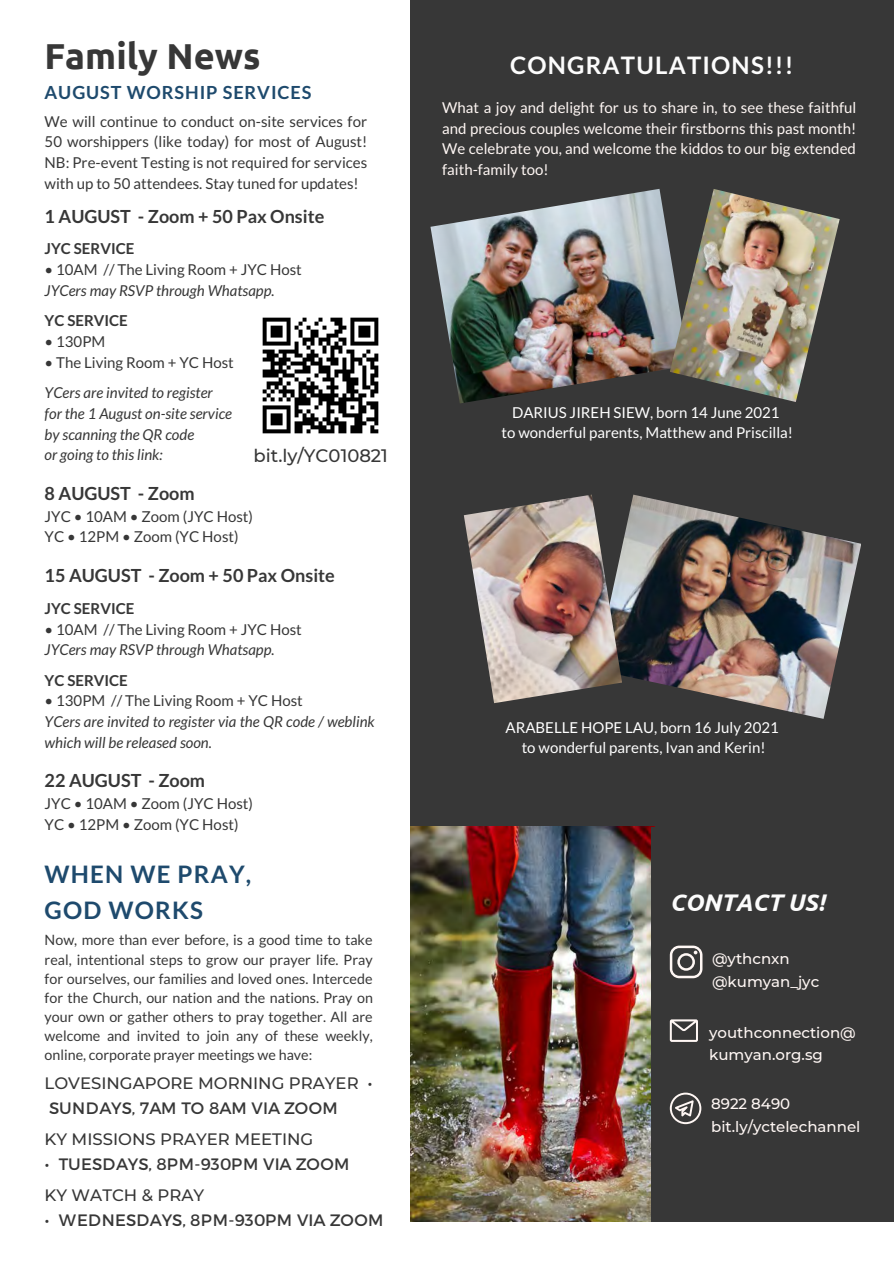
<style>
.page{position:relative;width:894px;height:1264px;background:#fff}
.page>*{position:absolute;margin:0;border:0;box-sizing:border-box;transform-origin:0 0}
.t1{font:700 36px "Ubuntu";color:#373737}
.t2{font:700 24px "Lato";letter-spacing:.05em;color:#1e4a6d}
.t3{font:700 24px "Lato";letter-spacing:.05em;color:#fcfcfc}
.t4{font:italic 700 24px "Ubuntu";color:#fcfcfc}
.t5{font:700 18px "Lato";color:#373737}
.t6{font:700 18px "Lato";letter-spacing:.05em;color:#1e4a6d}
.t7{font:500 18px "Montserrat";color:#373737}
.t8{font:500 16.5px/24.8px "Montserrat";color:#373737}
.t9{font:16.5px "Montserrat";letter-spacing:.01em;color:#373737}
.t10{font:15px/20.7px "Lato";color:#373737;text-align:justify}
.t11{font:italic 15px/20.7px "Lato";color:#373737}
.t12{font:15px/20.7px "Lato";color:#fff7f4;text-align:justify}
.t13{font:15px "Lato";color:#fff}
.t14{font:500 15px/22.5px "Montserrat";color:#fff7f4}
.t15{font:700 15px "Lato";color:#373737}
.t16{font:14.25px/19.2px "Lato";color:#373737;text-align:justify}
.s1{font-weight:400}
.s2{font-weight:500}
</style>
<div class="page">
<div style="left:410px;top:0;width:483px;height:826px;background:#373737"></div>
<img style="left:410px;top:826px;width:241px;height:395px">
<div style="left:651px;top:826px;width:242px;height:395px;background:#373737"></div>
<svg style="left:669px;top:1019px;width:28px;height:22px"></svg>
<svg style="left:669px;top:945px;width:33px;height:33px"></svg>
<svg style="left:669px;top:1092px;width:32px;height:32px"></svg>
<img style="left:262px;top:317px;width:117px;height:117px">
<img style="left:430px;top:189px;width:239px;height:214px">
<img style="left:669px;top:189px;width:170px;height:213px">
<img style="left:622px;top:494px;width:239px;height:225px">
<img style="left:463px;top:494px;width:159px;height:209px">
<p class="t1" style="left:45px;top:35px;width:217px">Family News</p>
<p class="t6" style="left:45px;top:82px;width:268px">AUGUST WORSHIP SERVICES</p>
<p class="t10" style="left:45px;top:111px;width:324px">We will continue to conduct on-site services for 50 worshippers (like today) for most of August!<br>NB: Pre-event Testing is not required for services with up to 50 attendees. Stay tuned for updates!</p>
<p class="t5" style="left:45px;top:205px;width:281px">1 AUGUST - Zoom + 50 Pax Onsite</p>
<p class="t15" style="left:45px;top:240px;width:91px">JYC SERVICE</p>
<p class="t10" style="left:45px;top:259px;width:259px">• 10AM // The Living Room + JYC Host</p>
<p class="t11" style="left:45px;top:279px;width:231px">JYCers may RSVP through Whatsapp.</p>
<p class="t15" style="left:45px;top:311px;width:85px">YC SERVICE</p>
<p class="t10" style="left:45px;top:331px;width:62px">• 130PM</p>
<p class="t10" style="left:45px;top:351px;width:191px">• The Living Room + YC Host</p>
<p class="t11" style="left:45px;top:382px;width:170px">YCers are invited to register</p>
<p class="t11" style="left:45px;top:403px;width:189px">for the 1 August on-site service</p>
<p class="t11" style="left:45px;top:423px;width:151px">by scanning the QR code</p>
<p class="t11" style="left:45px;top:444px;width:119px">or going to this link:</p>
<p class="t7" style="left:253px;top:445px;width:136px">bit.ly/YC010821</p>
<p class="t5" style="left:45px;top:482px;width:151px">8 AUGUST - Zoom</p>
<p class="t10" style="left:45px;top:505px;width:210px">JYC • 10AM • Zoom (JYC Host)</p>
<p class="t10" style="left:45px;top:526px;width:195px">YC • 12PM • Zoom (YC Host)</p>
<p class="t5" style="left:45px;top:564px;width:292px">15 AUGUST - Zoom + 50 Pax Onsite</p>
<p class="t15" style="left:45px;top:599px;width:91px">JYC SERVICE</p>
<p class="t10" style="left:45px;top:618px;width:259px">• 10AM // The Living Room + JYC Host</p>
<p class="t11" style="left:45px;top:639px;width:231px">JYCers may RSVP through Whatsapp.</p>
<p class="t15" style="left:45px;top:671px;width:85px">YC SERVICE</p>
<p class="t10" style="left:45px;top:690px;width:260px">• 130PM // The Living Room + YC Host</p>
<p class="t11" style="left:45px;top:711px;width:331px">YCers are invited to register via the QR code / weblink which will be released soon.</p>
<p class="t5" style="left:45px;top:769px;width:162px">22 AUGUST - Zoom</p>
<p class="t10" style="left:45px;top:793px;width:210px">JYC • 10AM • Zoom (JYC Host)</p>
<p class="t10" style="left:45px;top:813px;width:195px">YC • 12PM • Zoom (YC Host)</p>
<p class="t2" style="left:45px;top:858px;width:208px">WHEN WE PRAY,</p>
<p class="t2" style="left:45px;top:894px;width:160px">GOD WORKS</p>
<p class="t16" style="left:45px;top:930px;width:330px">Now, more than ever before, is a good time to take real, intentional steps to grow our prayer life. Pray for ourselves, our families and loved ones. Intercede for the Church, our nation and the nations. Pray on your own or gather others to pray together. All are welcome and invited to join any of these weekly, online, corporate prayer meetings we have:</p>
<p class="t8" style="left:45px;top:1070px;width:329px">LOVESINGAPORE MORNING PRAYER •<br><span class="s1">SUNDAYS, 7AM TO 8AM VIA ZOOM</span></p>
<p class="t8" style="left:45px;top:1127px;width:270px">KY MISSIONS PRAYER MEETING</p>
<p class="t9" style="left:45px;top:1154px;width:306px"><span class="s2">•</span> TUESDAYS, 8PM-930PM VIA ZOOM</p>
<p class="t8" style="left:45px;top:1183px;width:161px">KY WATCH &amp; PRAY</p>
<p class="t9" style="left:45px;top:1210px;width:340px"><span class="s2">•</span> WEDNESDAYS, 8PM-930PM VIA ZOOM</p>
<p class="t3" style="left:510px;top:50px;width:285px">CONGRATULATIONS!!!</p>
<p class="t12" style="left:442px;top:97px;width:415px">What a joy and delight for us to share in, to see these faithful and precious couples welcome their firstborns this past month!<br>We celebrate you, and welcome the kiddos to our big extended faith-family too!</p>
<p class="t13" style="left:512px;top:403px;width:269px">DARIUS JIREH SIEW, born 14 June 2021</p>
<p class="t13" style="left:501px;top:423px;width:293px">to wonderful parents, Matthew and Priscilla!</p>
<p class="t13" style="left:505px;top:718px;width:275px">ARABELLE HOPE LAU, born 16 July 2021</p>
<p class="t13" style="left:521px;top:738px;width:245px">to wonderful parents, Ivan and Kerin!</p>
<p class="t4" style="left:669px;top:888px;width:156px">CONTACT US!</p>
<p class="t14" style="left:711px;top:947px;width:109px">@ythcnxn @kumyan_jyc</p>
<p class="t14" style="left:709px;top:1020px;width:148px">youthconnection@</p>
<p class="t14" style="left:709px;top:1043px;width:115px">kumyan.org.sg</p>
<p class="t14" style="left:710px;top:1092px;width:151px">8922 8490 bit.ly/yctelechannel</p>
</div>
